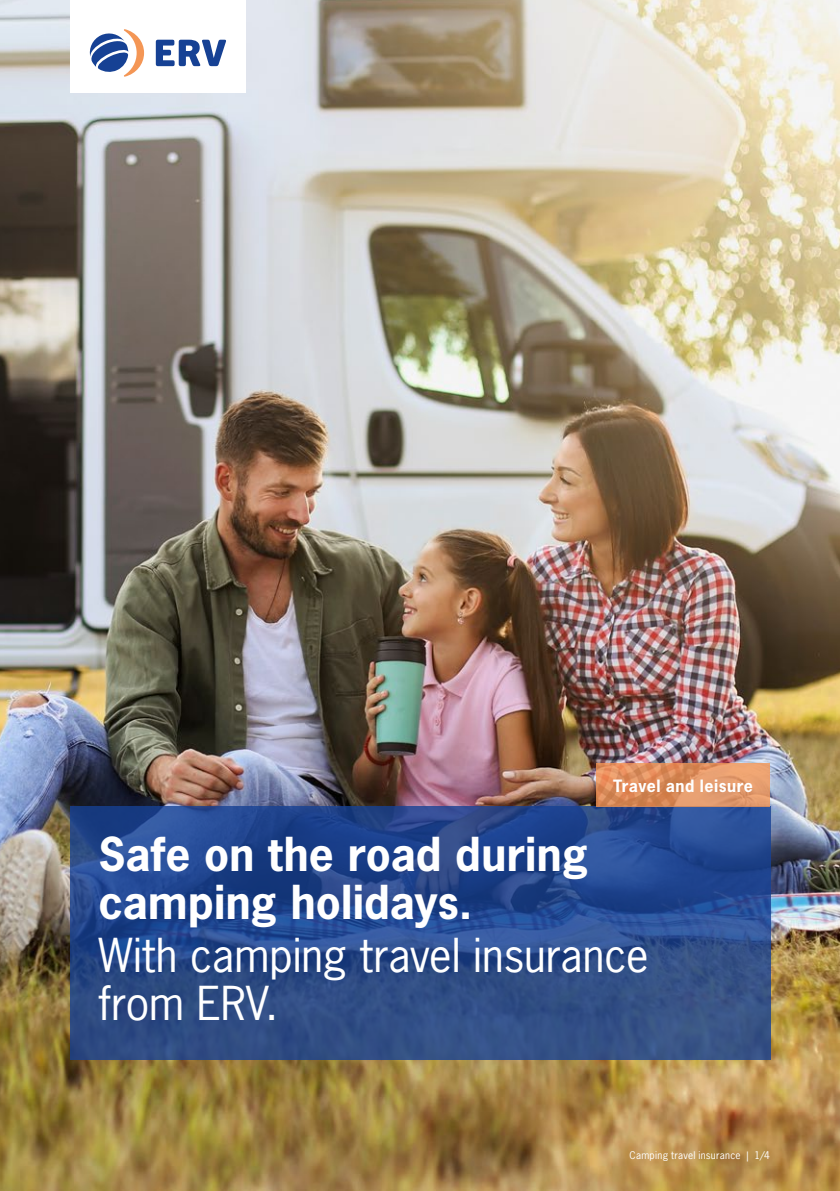
<style>
.page{position:relative;width:840px;height:1191px;background:#fff}
.page>*{position:absolute;margin:0;border:0;box-sizing:border-box;transform-origin:0 0}
.Title_bold_22_24pt_E{font:700 44px/48px "News Gothic LT";letter-spacing:.005em;color:#fff}
.Title_regular_22_24p{font:44px/48px "News Gothic LT";color:#fff}
.Box_Copy_bold_8_10_1{font:700 16px "News Gothic LT";letter-spacing:.035em;color:#fff}
.NET_regular_5_6pt{font:10px "News Gothic LT";letter-spacing:.025em;color:#fff}
</style>
<div class="page">
<img style="left:0;top:0;width:839px;height:1191px">
<div style="left:70px;top:0;width:176px;height:93px;background:#fff"></div>
<svg style="left:156px;top:40px;width:70px;height:26px"></svg>
<svg style="left:89px;top:29px;width:55px;height:48px"></svg>
<svg style="left:70px;top:806px;width:699px;height:254px;background:#294a8a"></svg>
<svg style="left:596px;top:763px;width:173px;height:43px;background:#e09262"></svg>
<p class="Box_Copy_bold_8_10_1" style="left:613px;top:775px;width:141px">Travel and leisure</p>
<p class="Title_bold_22_24pt_E" style="left:98px;top:829px;width:491px">Safe on the road during camping holidays.</p>
<p class="Title_regular_22_24p" style="left:98px;top:931px;width:551px">With camping travel insurance from ERV.</p>
<p class="NET_regular_5_6pt" style="left:629px;top:1149px;width:142px">Camping travel insurance | 1/4</p>
</div>
